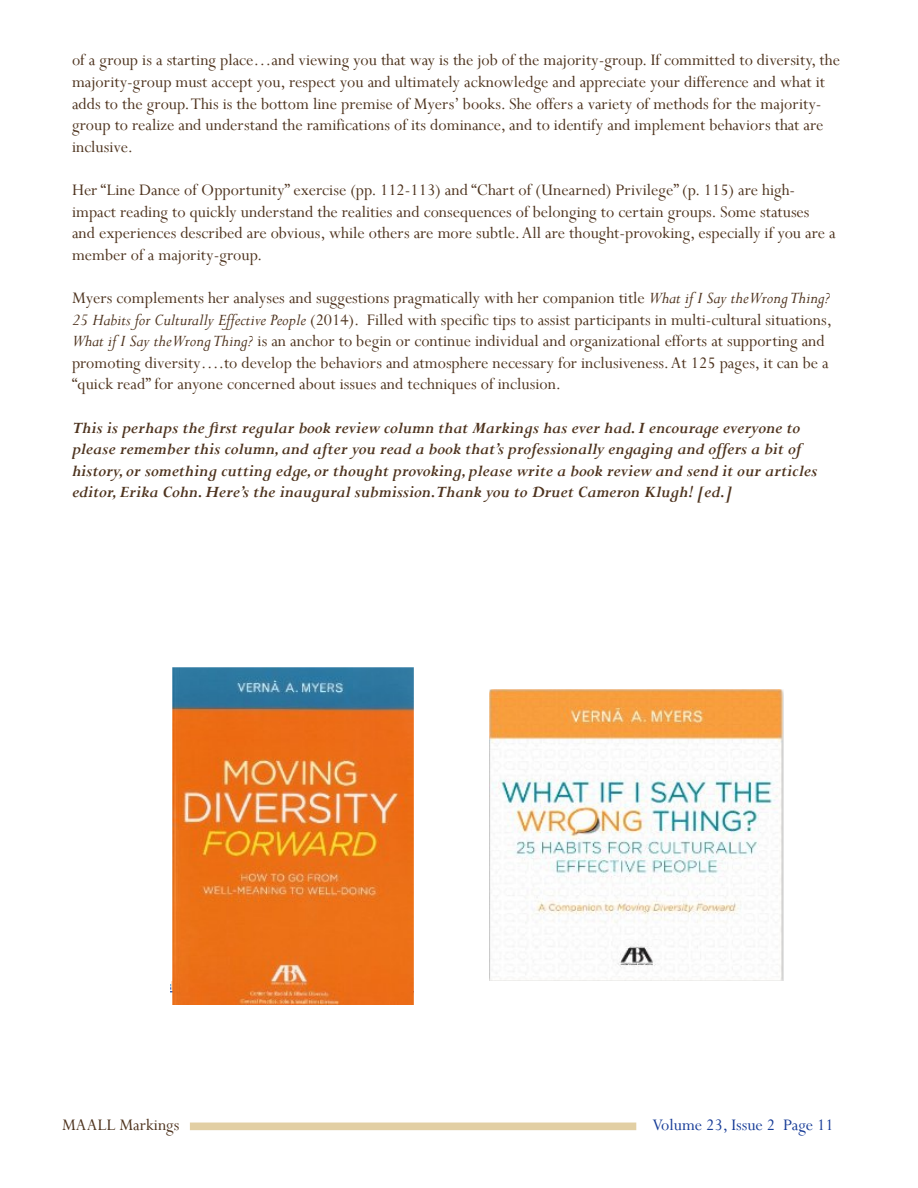
<style>
.page{position:relative;width:918px;height:1188px;background:#fff}
.page>*{position:absolute;margin:0;border:0;box-sizing:border-box;transform-origin:0 0}
.t1{font:18px/21.6px "Perpetua";color:#4e331e}
.t2{font:italic 700 18px/21.6px "Perpetua";color:#4e331e}
.t3{font:18px "Perpetua";color:#173c97}
.s1{font-style:italic}
</style>
<div class="page">
<div style="left:190px;top:1123px;width:446px;height:7px;background:#e2cfa4"></div>
<img style="left:489px;top:689px;width:295px;height:292px">
<img style="left:171px;top:667px;width:242px;height:338px">
<p class="t1" style="left:72px;top:49px;width:770px">of a group is a starting place…and viewing you that way is the job of the majority-group. If committed to diversity, the majority-group must accept you, respect you and ultimately acknowledge and appreciate your difference and what it adds to the group. This is the bottom line premise of Myers’ books. She offers a variety of methods for the majority&shy;group to realize and understand the ramifications of its dominance, and to identify and implement behaviors that are inclusive.</p>
<p class="t1" style="left:72px;top:179px;width:765px">Her “Line Dance of Opportunity” exercise (pp. 112-113) and “Chart of (Unearned) Privilege” (p. 115) are high&shy;impact reading to quickly understand the realities and consequences of belonging to certain groups. Some statuses and experiences described are obvious, while others are more subtle. All are thought-provoking, especially if you are a member of a majority-group.</p>
<p class="t1" style="left:72px;top:287px;width:762px">Myers complements her analyses and suggestions pragmatically with her companion title <span class="s1">What if I Say the Wrong Thing?<br>25 Habits for Culturally Effective People</span> (2014). Filled with specific tips to assist participants in multi-cultural situations, <span class="s1">What if I Say the Wrong Thing?</span> is an anchor to begin or continue individual and organizational efforts at supporting and promoting diversity….to develop the behaviors and atmosphere necessary for inclusiveness. At 125 pages, it can be a “quick read” for anyone concerned about issues and techniques of inclusion.</p>
<p class="t2" style="left:72px;top:416px;width:747px">This is perhaps the first regular book review column that Markings has ever had. I encourage everyone to please remember this column, and after you read a book that’s professionally engaging and offers a bit of history, or something cutting edge, or thought provoking, please write a book review and send it our articles editor, Erika Cohn. Here’s the inaugural submission.Thank you to Druet Cameron Klugh! [ed.]</p>
<p class="t1" style="left:62px;top:1114px;width:119px">MAALL Markings</p>
<p class="t3" style="left:652px;top:1113px;width:183px">Volume 23, Issue 2 Page 11</p>
</div>
